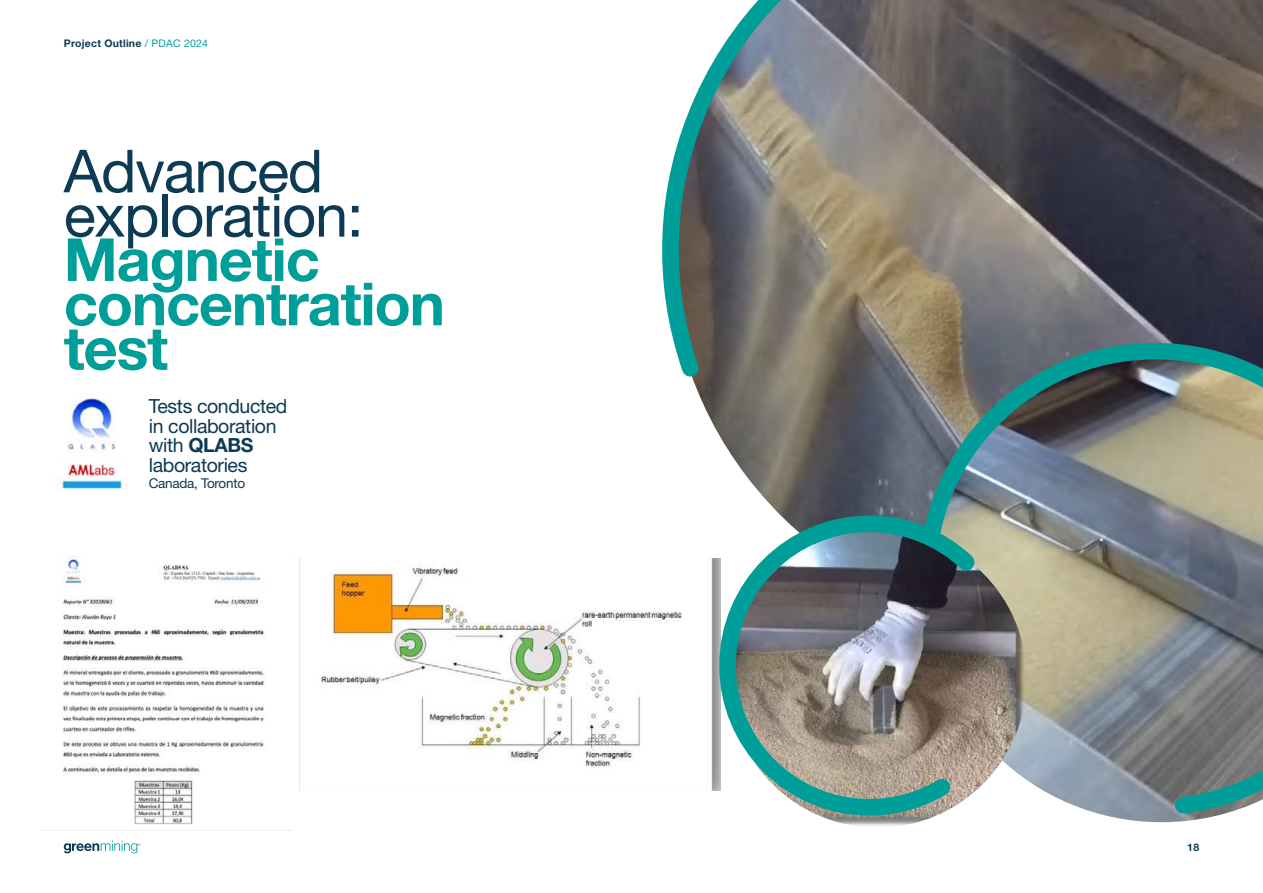
<style>
.page{position:relative;width:1263px;height:893px;background:#fff}
.page>*{position:absolute;margin:0;border:0;box-sizing:border-box;transform-origin:0 0}
.t1{font:700 59.55px/44.2px "Helvetica Neue LT Std";letter-spacing:-.02em;color:#009e98}
.t2{font:59.55px/44.2px "Helvetica Neue LT Std";letter-spacing:-.02em;color:#0d3a54}
.t3{font:19.5px/19.5px "Helvetica Neue LT Std";letter-spacing:-.02em;color:#0d3a54}
.t4{font:13.5px "Helvetica Neue LT Std";letter-spacing:-.02em;color:#0d3a54}
.t5{font:700 10.5px "Helvetica Neue LT Std";letter-spacing:.02em;color:#0d3a54}
.s1{font-weight:400;color:#009e98}
.s2{font-weight:700}
</style>
<div class="page">
<svg style="left:64px;top:840px;width:76px;height:13px"></svg>
<img style="left:321px;top:567px;width:334px;height:201px">
<svg style="left:662px;top:0;width:601px;height:507px;background:#71716f"></svg>
<svg style="left:911px;top:299px;width:352px;height:524px;background:#7f8885"></svg>
<img style="left:729px;top:530px;width:298px;height:298px;border-radius:149px">
<img style="left:711px;top:507px;width:279px;height:317px">
<img style="left:62px;top:555px;width:204px;height:270px">
<img style="left:55px;top:394px;width:72px;height:94px">
<p class="t5" style="left:64px;top:37px;width:146px">Project Outline <span class="s1">/ PDAC 2024</span></p>
<h1 class="t2" style="left:64px;top:148px;width:301px">Advanced exploration:</h1>
<h1 class="t1" style="left:64px;top:236px;width:383px">Magnetic concentration test</h1>
<p class="t3" style="left:149px;top:396px;width:140px">Tests conducted in collaboration with <span class="s2">QLABS </span>laboratories</p>
<p class="t4" style="left:149px;top:475px;width:98px">Canada, Toronto</p>
<p class="t5" style="left:1187px;top:841px;width:13px">18</p>
</div>
